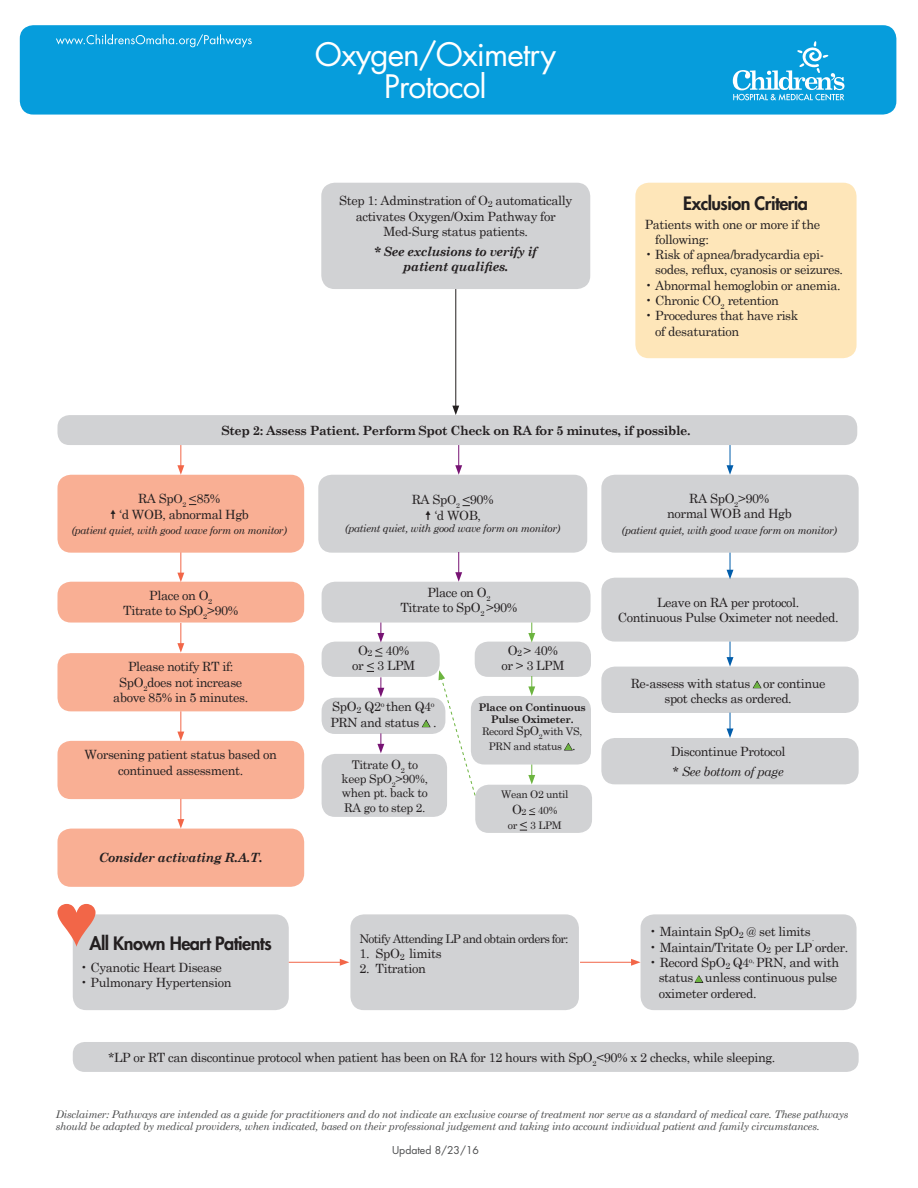
<style>
.page{position:relative;width:918px;height:1188px;background:#fff}
.page>*{position:absolute;margin:0;border:0;box-sizing:border-box;transform-origin:0 0}
.t1{font:31.5px/31.5px "Futura";letter-spacing:-.03em;color:#fff;text-align:center}
.t2{font:800 18px "Futura";letter-spacing:-.03em;color:#231f20}
.t3{font:12.75px/15.3px "Century Schoolbook";letter-spacing:-.03em;color:#231f20;text-align:center}
.t4{font:italic 700 12.75px/15.3px "Century Schoolbook";letter-spacing:-.03em;color:#231f20;text-align:center}
.t5{font:700 12.75px "Century Schoolbook";letter-spacing:-.03em;color:#231f20}
.t6{font:italic 12.75px "Century Schoolbook";letter-spacing:-.03em;color:#231f20}
.t7{font:12px/14.2px "Century Schoolbook";letter-spacing:-.03em;color:#231f20;text-align:center}
.t8{font:12px "Century Schoolbook";letter-spacing:-.055em;color:#231f20}
.t9{font:italic 10.5px/12px "Century Schoolbook";letter-spacing:-.02em;color:#4b4c4d}
.t10{font:italic 10.5px "Century Schoolbook";letter-spacing:-.03em;color:#231f20}
.t11{font:700 10.5px/12px "Century Schoolbook";letter-spacing:-.03em;color:#231f20;text-align:center}
.t12{font:10.5px/15.3px "Century Schoolbook";letter-spacing:-.03em;color:#231f20;text-align:center}
.t13{font:10.5px "Futura";color:#4b4c4d}
.s1{font-size:12px}
.s2{color:#6cb43f}
.s3{font-size:12.75px}
.s4{font-weight:400}
.s5{font-weight:400;font-size:12px}
</style>
<div class="page">
<div style="left:57px;top:475px;width:247px;height:78px;background:#f9af94;border-radius:14px"></div>
<div style="left:635px;top:183px;width:222px;height:175px;background:#fee6b9;border-radius:14px"></div>
<div style="left:321px;top:183px;width:269px;height:106px;background:#d1d2d4;border-radius:14px"></div>
<div style="left:57px;top:415px;width:800px;height:30px;background:#d1d2d4;border-radius:12px"></div>
<div style="left:601px;top:475px;width:258px;height:78px;background:#d1d2d4;border-radius:14px"></div>
<div style="left:601px;top:578px;width:258px;height:64px;background:#d1d2d4;border-radius:14px"></div>
<div style="left:601px;top:667px;width:258px;height:46px;background:#d1d2d4;border-radius:14px"></div>
<svg style="left:752px;top:680px;width:10px;height:9px"></svg>
<div style="left:601px;top:738px;width:258px;height:46px;background:#d1d2d4;border-radius:14px"></div>
<div style="left:318px;top:475px;width:269px;height:78px;background:#d1d2d4;border-radius:14px"></div>
<div style="left:322px;top:582px;width:269px;height:41px;background:#d1d2d4;border-radius:14px"></div>
<div style="left:57px;top:582px;width:247px;height:41px;background:#f9af94;border-radius:14px"></div>
<div style="left:57px;top:653px;width:247px;height:58px;background:#f9af94;border-radius:13px"></div>
<div style="left:57px;top:741px;width:247px;height:58px;background:#f9af94;border-radius:13px"></div>
<div style="left:322px;top:642px;width:118px;height:35px;background:#d1d2d4;border-radius:14px"></div>
<div style="left:475px;top:642px;width:116px;height:35px;background:#d1d2d4;border-radius:14px"></div>
<div style="left:322px;top:698px;width:123px;height:36px;background:#d1d2d4;border-radius:14px"></div>
<svg style="left:422px;top:719px;width:9px;height:8px"></svg>
<div style="left:322px;top:754px;width:125px;height:63px;background:#d1d2d4;border-radius:14px"></div>
<div style="left:471px;top:696px;width:120px;height:69px;background:#d1d2d4;border-radius:14px"></div>
<svg style="left:564px;top:743px;width:9px;height:8px"></svg>
<div style="left:475px;top:785px;width:117px;height:48px;background:#d1d2d4;border-radius:13px"></div>
<div style="left:20px;top:25px;width:876px;height:90px;background:#069ddc;border-radius:14px"></div>
<svg style="left:56px;top:34px;width:196px;height:13px"></svg>
<div style="left:73px;top:1042px;width:786px;height:30px;background:#d1d2d4;border-radius:12px"></div>
<hr style="left:455px;top:289px;width:1px;height:119px;background:#231f20">
<svg style="left:452px;top:406px;width:7px;height:9px"></svg>
<svg style="left:177px;top:445px;width:7px;height:30px"></svg>
<svg style="left:177px;top:552px;width:7px;height:30px"></svg>
<svg style="left:177px;top:623px;width:7px;height:30px"></svg>
<svg style="left:177px;top:711px;width:7px;height:30px"></svg>
<div style="left:73px;top:914px;width:216px;height:96px;background:#d1d2d4;border-radius:14px"></div>
<div style="left:350px;top:914px;width:229px;height:96px;background:#d1d2d4;border-radius:14px"></div>
<div style="left:641px;top:914px;width:216px;height:96px;background:#d1d2d4;border-radius:14px"></div>
<svg style="left:694px;top:975px;width:10px;height:8px"></svg>
<svg style="left:57px;top:904px;width:39px;height:43px"></svg>
<hr style="left:289px;top:962px;width:53px;height:1px;background:#f26648">
<svg style="left:340px;top:959px;width:9px;height:7px"></svg>
<hr style="left:580px;top:962px;width:53px;height:1px;background:#f26648">
<svg style="left:631px;top:959px;width:10px;height:7px"></svg>
<svg style="left:727px;top:553px;width:6px;height:26px"></svg>
<svg style="left:727px;top:642px;width:6px;height:25px"></svg>
<svg style="left:727px;top:713px;width:6px;height:25px"></svg>
<svg style="left:727px;top:445px;width:6px;height:30px"></svg>
<svg style="left:455px;top:445px;width:7px;height:30px"></svg>
<svg style="left:455px;top:552px;width:7px;height:30px"></svg>
<svg style="left:377px;top:623px;width:7px;height:19px"></svg>
<svg style="left:367px;top:671px;width:17px;height:26px"></svg>
<svg style="left:377px;top:733px;width:7px;height:20px"></svg>
<svg style="left:528px;top:623px;width:7px;height:19px"></svg>
<svg style="left:528px;top:676px;width:7px;height:20px"></svg>
<svg style="left:528px;top:765px;width:7px;height:19px"></svg>
<svg style="left:438px;top:670px;width:38px;height:126px"></svg>
<div style="left:57px;top:829px;width:247px;height:58px;background:#f9af94;border-radius:13px"></div>
<svg style="left:177px;top:799px;width:7px;height:30px"></svg>
<svg style="left:733px;top:41px;width:112px;height:60px"></svg>
<h1 class="t1" style="left:315px;top:39px;width:243px">Oxygen/Oximetry<br>Protocol</h1>
<p class="t3" style="left:339px;top:193px;width:235px">Step 1: Adminstration of O<sub>2</sub> automatically activates Oxygen/Oxim Pathway for<br>Med-Surg status patients.</p>
<p class="t4" style="left:374px;top:243px;width:164px">* See exclusions to verify if patient qualifies.</p>
<h2 class="t2" style="left:683px;top:192px;width:126px">Exclusion Criteria</h2>
<p class="t3" style="left:655px;top:216px;width:166px;text-align:left;text-indent:-11px">Patients with one or more if the following:</p>
<p class="t3" style="left:655px;top:247px;width:189px;text-align:left;text-indent:-11px">• Risk of apnea/bradycardia epi&shy;sodes, reflux, cyanosis or seizures.</p>
<p class="t3" style="left:645px;top:277px;width:197px">• Abnormal hemoglobin or anemia.</p>
<p class="t3" style="left:645px;top:293px;width:136px">• Chronic CO<sub>2</sub> retention</p>
<p class="t3" style="left:655px;top:308px;width:145px;text-align:left;text-indent:-10px">• Procedures that have risk of desaturation</p>
<p class="t5" style="left:221px;top:422px;width:471px">Step 2: Assess Patient. Perform Spot Check on RA for 5 minutes, if possible.</p>
<p class="t3" style="left:120px;top:491px;width:131px;text-align:left;text-indent:19px">RA Sp<span class="s1">O</span><sub>2</sub> &lt;85%<br>‘d WOB, abnormal Hgb</p>
<p class="t10" style="left:72px;top:524px;width:217px">(patient quiet, with good wave form on monitor)</p>
<p class="t3" style="left:123px;top:587px;width:117px">Place on O<sub>2<br></sub>Titrate to SpO<sub>2</sub>&gt;90%</p>
<p class="t3" style="left:113px;top:659px;width:136px">Please notify RT if:<br>SpO<sub>2</sub>does not increase above 85% in 5 minutes.</p>
<p class="t3" style="left:85px;top:747px;width:194px">Worsening patient status based on continued assessment.</p>
<p class="t4" style="left:99px;top:850px;width:165px">Consider activating R.A.T.</p>
<h2 class="t2" style="left:89px;top:932px;width:184px">All Known Heart Patients</h2>
<p class="t3" style="left:80px;top:959px;width:143px">• Cyanotic Heart Disease</p>
<p class="t3" style="left:80px;top:974px;width:153px">• Pulmonary Hypertension</p>
<p class="t3" style="left:435px;top:492px;width:61px;text-align:left;text-indent:-23px">RA Sp<span class="s1">O</span><sub>2</sub> &lt;90% ‘d WOB,</p>
<p class="t10" style="left:345px;top:522px;width:217px">(patient quiet, with good wave form on monitor)</p>
<p class="t3" style="left:400px;top:584px;width:119px">Place on O<sub>2<br></sub>Titrate to SpO<sub>2</sub> &gt;90%</p>
<p class="t3" style="left:352px;top:642px;width:65px">O<sub>2</sub> &lt; 40% or &lt; 3 LPM</p>
<p class="t3" style="left:501px;top:642px;width:65px">O<sub>2</sub> &gt; 40% or &gt; 3 LPM</p>
<p class="t3" style="left:330px;top:699px;width:108px;text-align:left">SpO<sub>2</sub> Q2<sup>o</sup> then Q4<sup>o<br></sup>PRN and status <span class="s2">▲</span> .</p>
<p class="t7" style="left:342px;top:757px;width:88px">Titrate <span class="s3">O</span><sub>2</sub> to keep SpO<sub>2</sub>&gt;90%, when pt. back to<br>RA go to step 2.</p>
<p class="t11" style="left:479px;top:701px;width:109px">Place on Continuous<br>Pulse Oximeter.<br><span class="s4">Record</span> <span class="s5">SpO</span><sub>2</sub><span class="s4">with VS,</span></p>
<p class="t12" style="left:489px;top:738px;width:88px">PRN and status <span class="s2">▲</span><span class="s3">.</span></p>
<p class="t12" style="left:501px;top:787px;width:69px">Wean O2 until<br><span class="s3">O</span><sub>2</sub> &lt; 40%<br>or <span class="s3">&lt;</span> 3 LPM</p>
<p class="t3" style="left:667px;top:490px;width:126px">RA SpO<sub>2</sub>&gt;90%<br>normal WOB and Hgb</p>
<p class="t10" style="left:622px;top:524px;width:217px">(patient quiet, with good wave form on monitor)</p>
<p class="t3" style="left:618px;top:595px;width:222px">Leave on RA per protocol.<br>Continuous Pulse Oximeter not needed.</p>
<p class="t3" style="left:631px;top:675px;width:196px">Re-assess with status <span class="s2">▲</span> or continue spot checks as ordered.</p>
<p class="t3" style="left:671px;top:743px;width:116px">Discontinue Protocol</p>
<p class="t6" style="left:673px;top:763px;width:113px">* See bottom of page</p>
<p class="t8" style="left:359px;top:931px;width:211px">Notify Attending LP and obtain orders for:</p>
<p class="t3" style="left:359px;top:946px;width:84px">1. SpO<sub>2</sub> limits</p>
<p class="t3" style="left:359px;top:961px;width:68px">2. Titration</p>
<p class="t3" style="left:649px;top:924px;width:166px">• Maintain SpO<sub>2</sub> @ set limits <sub>.</sub></p>
<p class="t3" style="left:649px;top:939px;width:200px">• Maintain/Tritate O<sub>2</sub> per LP order.</p>
<p class="t3" style="left:659px;top:954px;width:182px;text-align:left;text-indent:-9px">• Record SpO<sub>2</sub> Q4<sup>o,</sup> PRN, and with status <span class="s2">▲</span> unless continuous pulse oximeter ordered.</p>
<p class="t3" style="left:108px;top:1049px;width:669px">*LP or RT can discontinue protocol when patient has been on RA for 12 hours with SpO<sub>2</sub>&lt;90% x 2 checks, while sleeping.</p>
<p class="t9" style="left:56px;top:1108px;width:794px">Disclaimer: Pathways are intended as a guide for practitioners and do not indicate an exclusive course of treatment nor serve as a standard of medical care. These pathways should be adapted by medical providers, when indicated, based on their professional judgement and taking into account individual patient and family circumstances.</p>
<p class="t13" style="left:392px;top:1143px;width:88px">Updated 8/23/16</p>
</div>
